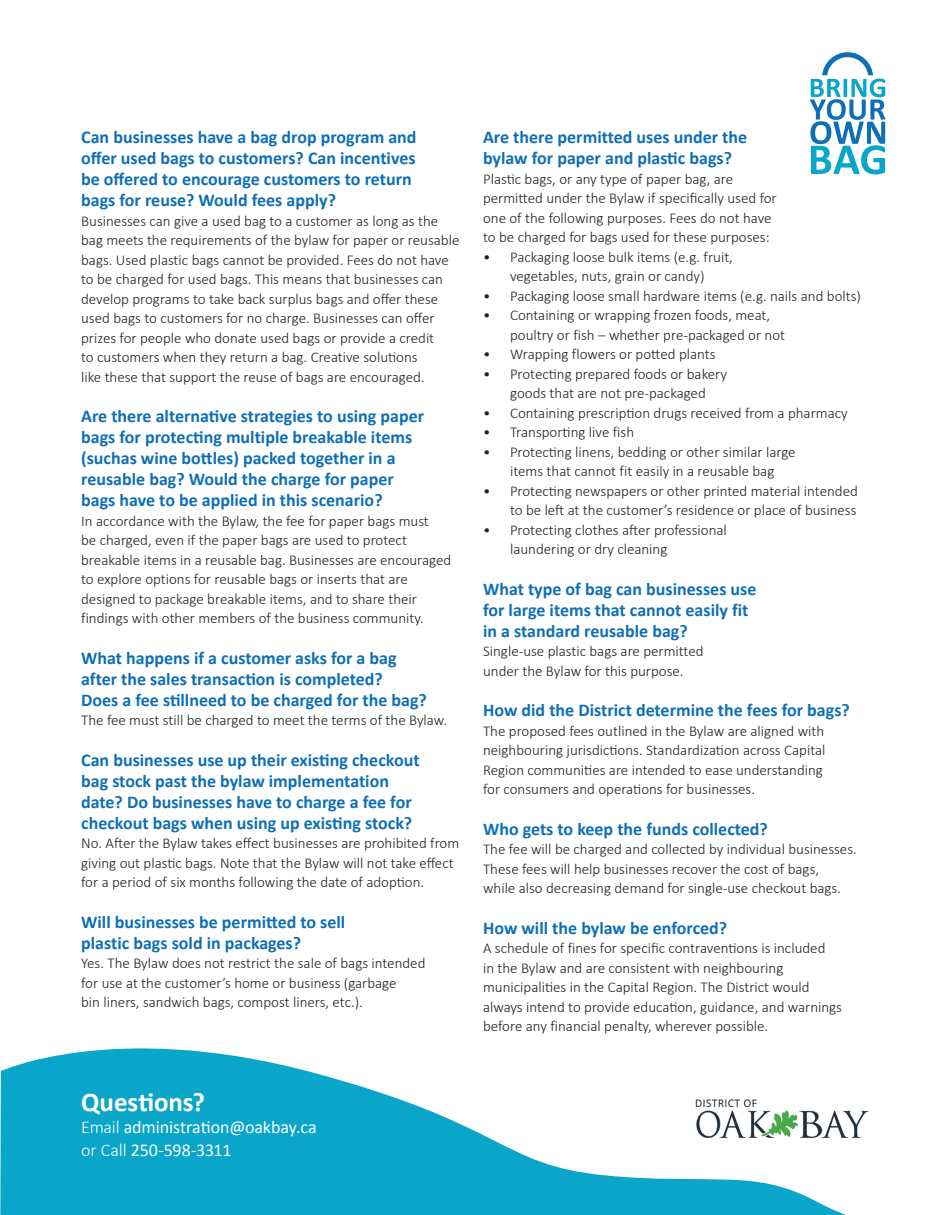
<style>
.page{position:relative;width:945px;height:1215px;background:#fff}
.page>*{position:absolute;margin:0;border:0;box-sizing:border-box;transform-origin:0 0}
.t1{font:700 27px "Calibri";letter-spacing:-.005em;color:#fff}
.t2{font:700 18px/21px "Calibri";color:#0f6fb6}
.t3{font:18px/22.5px "Calibri";letter-spacing:-.005em;color:#fff}
.t4{font:300 15px/19.5px "Calibri";color:#231f20}
.s1{font-weight:300}
</style>
<div class="page">
<svg style="left:0;top:1048px;width:846px;height:167px;fill:#09a6ca"></svg>
<svg style="left:810px;top:52px;width:75px;height:122px"></svg>
<img style="left:693px;top:1095px;width:176px;height:45px">
<p class="t2" style="left:81px;top:126px;width:337px">Can businesses have a bag drop program and offer used bags to customers? Can incentives be offered to encourage customers to return bags for reuse? Would fees apply?</p>
<p class="t4" style="left:81px;top:211px;width:380px">Businesses can give a used bag to a customer as long as the bag meets the requirements of the bylaw for paper or reusable bags. Used plastic bags cannot be provided. Fees do not have to be charged for used bags. This means that businesses can develop programs to take back surplus bags and offer these used bags to customers for no charge. Businesses can offer prizes for people who donate used bags or provide a credit<br>to customers when they return a bag. Creative solutions<br>like these that support the reuse of bags are encouraged.</p>
<p class="t2" style="left:81px;top:405px;width:345px">Are there alternative strategies to using paper bags for protecting multiple breakable items (suchas wine bottles) packed together in a reusable bag? Would the charge for paper bags have to be applied in this scenario?</p>
<p class="t4" style="left:81px;top:511px;width:372px">In accordance with the Bylaw, the fee for paper bags must<br>be charged, even if the paper bags are used to protect breakable items in a reusable bag. Businesses are encouraged to explore options for reusable bags or inserts that are designed to package breakable items, and to share their findings with other members of the business community.</p>
<p class="t2" style="left:81px;top:646px;width:347px">What happens if a customer asks for a bag after the sales transaction is completed?<br>Does a fee stillneed to be charged for the bag?</p>
<p class="t4" style="left:81px;top:710px;width:367px">The fee must still be charged to meet the terms of the Bylaw.</p>
<p class="t2" style="left:81px;top:748px;width:340px">Can businesses use up their existing checkout bag stock past the bylaw implementation date? Do businesses have to charge a fee for checkout bags when using up existing stock?</p>
<p class="t4" style="left:81px;top:833px;width:380px">No. After the Bylaw takes effect businesses are prohibited from giving out plastic bags. Note that the Bylaw will not take effect for a period of six months following the date of adoption.</p>
<p class="t2" style="left:81px;top:910px;width:266px">Will businesses be permitted to sell plastic bags sold in packages?</p>
<p class="t4" style="left:81px;top:953px;width:346px">Yes. The Bylaw does not restrict the sale of bags intended for use at the customer’s home or business (garbage<br>bin liners, sandwich bags, compost liners, etc.).</p>
<h1 class="t1" style="left:81px;top:1083px;width:125px">Questions?</h1>
<p class="t3" style="left:81px;top:1116px;width:237px"><span class="s1">Email</span> administration@oakbay.ca <span class="s1">or Call</span> 250-598-3311</p>
<p class="t2" style="left:483px;top:126px;width:266px">Are there permitted uses under the bylaw for paper and plastic bags?</p>
<p class="t4" style="left:483px;top:169px;width:295px">Plastic bags, or any type of paper bag, are permitted under the Bylaw if specifically used for one of the following purposes. Fees do not have to be charged for bags used for these purposes:</p>
<p class="t4" style="left:483px;top:247px;width:251px;text-align:center">• Packaging loose bulk items (e.g. fruit, vegetables, nuts, grain or candy)</p>
<p class="t4" style="left:483px;top:286px;width:379px">• Packaging loose small hardware items (e.g. nails and bolts)</p>
<p class="t4" style="left:510px;top:305px;width:277px;text-indent:-27px">• Containing or wrapping frozen foods, meat, poultry or fish – whether pre-packaged or not</p>
<p class="t4" style="left:483px;top:344px;width:234px">• Wrapping flowers or potted plants</p>
<p class="t4" style="left:483px;top:364px;width:245px;text-align:center">• Protecting prepared foods or bakery goods that are not pre-packaged</p>
<p class="t4" style="left:483px;top:403px;width:366px">• Containing prescription drugs received from a pharmacy</p>
<p class="t4" style="left:483px;top:422px;width:153px">• Transporting live fish</p>
<p class="t4" style="left:483px;top:442px;width:314px;text-align:center">• Protecting linens, bedding or other similar large items that cannot fit easily in a reusable bag</p>
<p class="t4" style="left:483px;top:481px;width:376px;text-align:right">• Protecting newspapers or other printed material intended to be left at the customer’s residence or place of business</p>
<p class="t4" style="left:510px;top:520px;width:218px;text-indent:-27px">• Protecting clothes after professional laundering or dry cleaning</p>
<p class="t2" style="left:483px;top:577px;width:275px">What type of bag can businesses use for large items that cannot easily fit in a standard reusable bag?</p>
<p class="t4" style="left:483px;top:641px;width:222px">Single-use plastic bags are permitted under the Bylaw for this purpose.</p>
<p class="t2" style="left:483px;top:699px;width:368px">How did the District determine the fees for bags?</p>
<p class="t4" style="left:483px;top:721px;width:344px">The proposed fees outlined in the Bylaw are aligned with neighbouring jurisdictions. Standardization across Capital Region communities are intended to ease understanding for consumers and operations for businesses.</p>
<p class="t2" style="left:483px;top:817px;width:286px">Who gets to keep the funds collected?</p>
<p class="t4" style="left:483px;top:839px;width:375px">The fee will be charged and collected by individual businesses.<br>These fees will help businesses recover the cost of bags,<br>while also decreasing demand for single-use checkout bags.</p>
<p class="t2" style="left:483px;top:916px;width:246px">How will the bylaw be enforced?</p>
<p class="t4" style="left:483px;top:938px;width:361px">A schedule of fines for specific contraventions is included<br>in the Bylaw and are consistent with neighbouring municipalities in the Capital Region. The District would always intend to provide education, guidance, and warnings before any financial penalty, wherever possible.</p>
</div>
